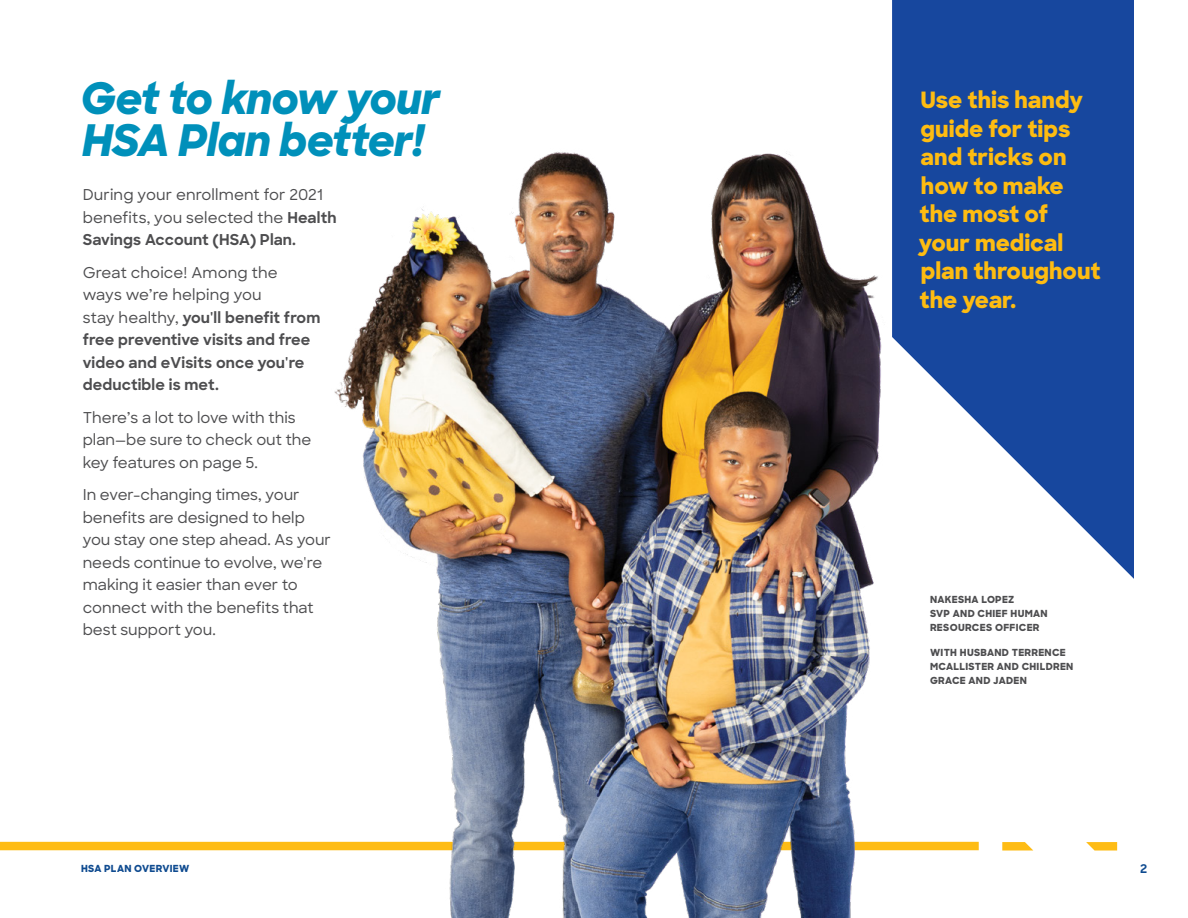
<style>
.page{position:relative;width:1188px;height:918px;background:#fff}
.page>*{position:absolute;margin:0;border:0;box-sizing:border-box;transform-origin:0 0}
.t1{font:italic 800 43.5px/42.6px "Sharp Sans";letter-spacing:-.02em;color:#0090ba}
.t2{font:800 22.5px/28.5px "Sharp Sans";color:#febc11}
.t3{font:500 15px/22.5px "Sharp Sans";color:#4d4d4f}
.t4{font:700 15px/22.5px "Sharp Sans";letter-spacing:.01em;color:#4d4d4f}
.t5{font:700 12px "Sharp Sans";color:#0f4b90}
.t6{font:800 9.75px/14.2px "Sharp Sans";letter-spacing:.03em;color:#4d4d4f}
.t7{font:800 9.75px "Sharp Sans";letter-spacing:.03em;color:#0f4b90}
.s1{font-weight:700}
.s2{font-weight:500}
</style>
<div class="page">
<div style="left:0;top:842px;width:979px;height:8px;background:#febc15"></div>
<svg style="left:1086px;top:842px;width:31px;height:9px"></svg>
<div style="left:1070px;top:0;width:64px;height:579px;background:#17479e"></div>
<img style="left:187px;top:0;width:883px;height:918px">
<h1 class="t1" style="left:80px;top:75px;width:361px">Get to know your<br>HSA Plan better!</h1>
<p class="t3" style="left:83px;top:183px;width:255px">During your enrollment for 2021 benefits, you selected the <span class="s1">Health<br>Savings Account (HSA) Plan.</span></p>
<p class="t4" style="left:83px;top:260px;width:239px"><span class="s2">Great choice! Among the ways we’re helping you<br>stay healthy,</span> you'll benefit from free preventive visits and free video and eVisits once you're deductible is met.</p>
<p class="t3" style="left:83px;top:405px;width:230px">There’s a lot to love with this plan—be sure to check out the key features on page 5.</p>
<p class="t3" style="left:83px;top:483px;width:250px">In ever-changing times, your benefits are designed to help you stay one step ahead. As your needs continue to evolve, we're making it easier than ever to connect with the benefits that best support you.</p>
<h2 class="t2" style="left:919px;top:85px;width:183px">Use this handy guide for tips and tricks on how to make the most of your medical plan throughout the year.</h2>
<p class="t6" style="left:930px;top:592px;width:119px">NAKESHA LOPEZ<br>SVP AND CHIEF HUMAN<br>RESOURCES OFFICER</p>
<p class="t6" style="left:930px;top:645px;width:145px">WITH HUSBAND TERRENCE<br>MCALLISTER AND CHILDREN<br>GRACE AND JADEN</p>
<p class="t7" style="left:81px;top:861px;width:110px">HSA PLAN OVERVIEW</p>
<p class="t5" style="left:1140px;top:860px;width:9px">2</p>
</div>
